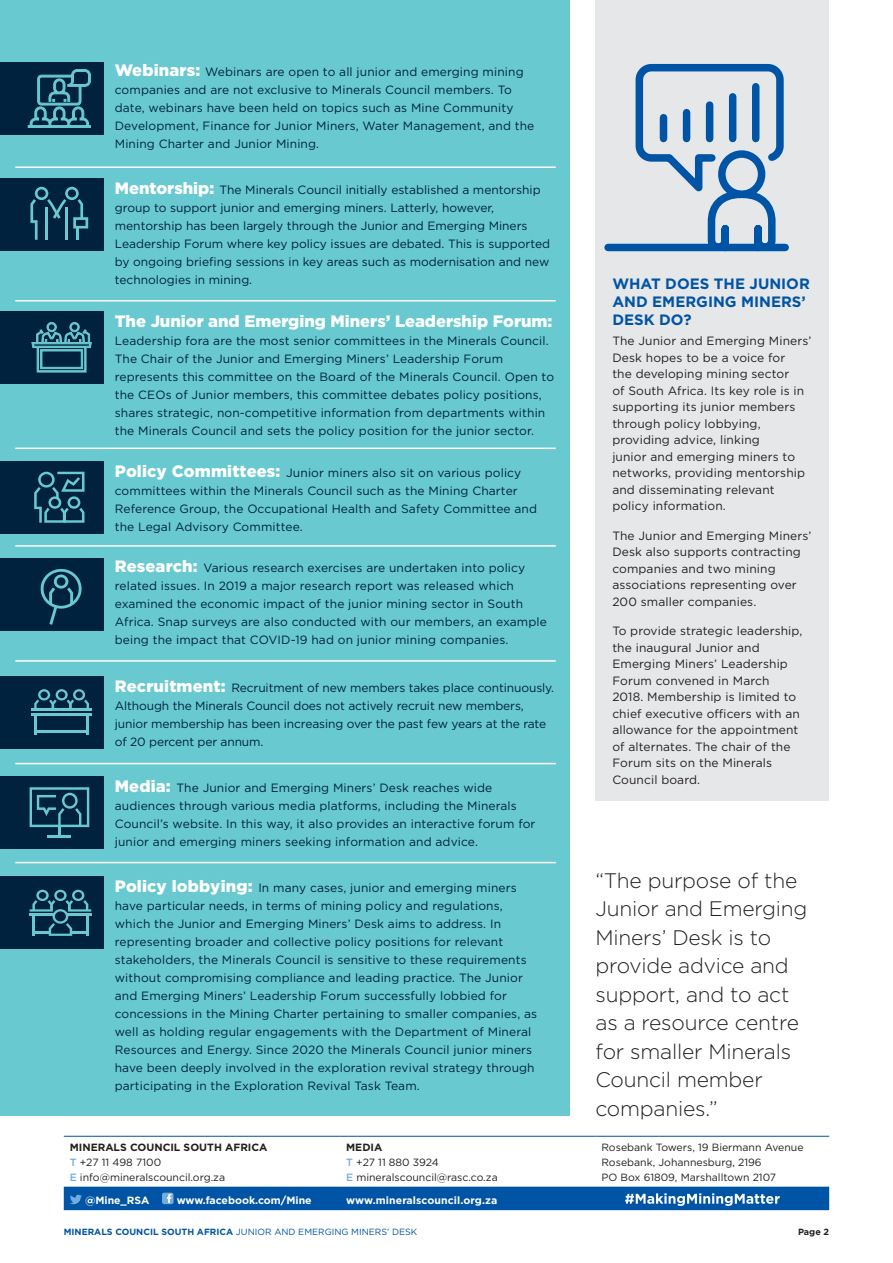
<style>
.page{position:relative;width:893px;height:1263px;background:#fff}
.page>*{position:absolute;margin:0;border:0;box-sizing:border-box;transform-origin:0 0}
.Pull_quotes_2020{font:300 21px/28.5px "Gotham";letter-spacing:-.01em;color:#231f20}
.Body_Copy_2017{font:900 16.5px "Gotham";color:#fff}
.Heading_1_2020{font:700 15px/18px "Gotham";color:#0054a6}
.Body_Copy_2017-2{font:12px/18px "Gotham";letter-spacing:.01em;color:#00223f}
.Body_copy_2020{font:12px/16.5px "Gotham";letter-spacing:.01em;color:#231f20}
.Body_Copy_2017-3{font:12px/18px "Gotham";letter-spacing:-.01em;color:#00223f}
.Body_Copy_2017-4{font:10.5px/15px "Gotham";color:#231f20}
.Body_Copy_2017-5{font:700 10.5px "Gotham";color:#fff}
.Body_Copy_2017-6{font:700 10.5px "Gotham";color:#231f20}
.t1{font:9px "Gotham";color:#0054a6}
.t2{font:700 9px "Gotham";color:#231f20}
.s1{font-weight:900;font-size:16.5px;color:#fff}
.s2{font-weight:500;color:#72adde}
.s3{font-weight:700}
</style>
<div class="page">
<div style="left:595px;top:0;width:234px;height:800px;background:#e6e7e8"></div>
<hr style="left:64px;top:1136px;width:276px;height:1px;background:#0054a6">
<hr style="left:340px;top:1136px;width:255px;height:1px;background:#0054a6">
<hr style="left:595px;top:1136px;width:234px;height:1px;background:#0054a6">
<svg style="left:64px;top:1187px;width:765px;height:23px;background:#0c5caa"></svg>
<div style="left:0;top:0;width:569px;height:1115px;background:#68c9d0"></div>
<hr style="left:15px;top:166px;width:541px;height:2px;background:#fff">
<hr style="left:15px;top:300px;width:541px;height:1px;background:#fff">
<hr style="left:15px;top:448px;width:541px;height:1px;background:#fff">
<hr style="left:15px;top:545px;width:541px;height:2px;background:#fff">
<hr style="left:15px;top:660px;width:541px;height:2px;background:#fff">
<hr style="left:15px;top:763px;width:541px;height:1px;background:#fff">
<hr style="left:15px;top:862px;width:541px;height:1px;background:#fff">
<svg style="left:604px;top:63px;width:185px;height:189px"></svg>
<div style="left:0;top:62px;width:103px;height:73px;background:#00223f"></div>
<div style="left:0;top:179px;width:103px;height:72px;background:#00223f"></div>
<div style="left:0;top:311px;width:103px;height:72px;background:#00223f"></div>
<div style="left:0;top:461px;width:103px;height:72px;background:#00223f"></div>
<div style="left:0;top:558px;width:103px;height:72px;background:#00223f"></div>
<div style="left:0;top:776px;width:103px;height:72px;background:#00223f"></div>
<div style="left:0;top:877px;width:103px;height:72px;background:#00223f"></div>
<div style="left:0;top:676px;width:103px;height:72px;background:#00223f"></div>
<hr style="left:68px;top:914px;width:24px;height:2px;background:#68c9d0">
<svg style="left:30px;top:890px;width:61px;height:46px"></svg>
<svg style="left:30px;top:187px;width:58px;height:53px"></svg>
<svg style="left:34px;top:472px;width:51px;height:51px"></svg>
<svg style="left:31px;top:322px;width:61px;height:51px"></svg>
<svg style="left:30px;top:787px;width:59px;height:49px"></svg>
<hr style="left:48px;top:835px;width:23px;height:2px;background:#68c9d0">
<svg style="left:40px;top:568px;width:42px;height:57px"></svg>
<svg style="left:34px;top:689px;width:55px;height:20px"></svg>
<hr style="left:31px;top:709px;width:61px;height:2px;background:#68c9d0">
<hr style="left:31px;top:713px;width:61px;height:2px;background:#68c9d0">
<hr style="left:35px;top:731px;width:53px;height:2px;background:#68c9d0">
<hr style="left:34px;top:714px;width:3px;height:21px;background:#68c9d0">
<hr style="left:87px;top:714px;width:2px;height:21px;background:#68c9d0">
<svg style="left:28px;top:69px;width:63px;height:59px"></svg>
<p class="Body_Copy_2017-2" style="left:115px;top:62px;width:421px"><span class="s1">Webinars:</span> Webinars are open to all junior and emerging mining companies and are not exclusive to Minerals Council members. To date, webinars have been held on topics such as Mine Community Development, Finance for Junior Miners, Water Management, and the Mining Charter and Junior Mining.</p>
<p class="Body_Copy_2017-2" style="left:115px;top:181px;width:437px"><span class="s1">Mentorship:</span> The Minerals Council initially established a mentorship group to support junior and emerging miners. Latterly, however, mentorship has been largely through the Junior and Emerging Miners Leadership Forum where key policy issues are debated. This is supported by ongoing briefing sessions in key areas such as modernisation and new technologies in mining.</p>
<p class="Body_Copy_2017" style="left:115px;top:309px;width:439px">The Junior and Emerging Miners’ Leadership Forum:</p>
<p class="Body_Copy_2017-2" style="left:115px;top:331px;width:441px">Leadership fora are the most senior committees in the Minerals Council.<br>The Chair of the Junior and Emerging Miners’ Leadership Forum represents this committee on the Board of the Minerals Council. Open to the CEOs of Junior members, this committee debates policy positions, shares strategic, non-competitive information from departments within the Minerals Council and sets the policy position for the junior sector.</p>
<p class="Body_Copy_2017-2" style="left:115px;top:463px;width:424px"><span class="s1">Policy Committees:</span> Junior miners also sit on various policy committees within the Minerals Council such as the Mining Charter Reference Group, the Occupational Health and Safety Committee and the Legal Advisory Committee.</p>
<p class="Body_Copy_2017-2" style="left:115px;top:559px;width:434px"><span class="s1">Research:</span> Various research exercises are undertaken into policy related issues. In 2019 a major research report was released which examined the economic impact of the junior mining sector in South Africa. Snap surveys are also conducted with our members, an example being the impact that COVID-19 had on junior mining companies.</p>
<p class="Body_Copy_2017-3" style="left:115px;top:678px;width:441px"><span class="s1">Recruitment:</span> Recruitment of new members takes place continuously.<br>Although the Minerals Council does not actively recruit new members, junior membership has been increasing over the past few years at the rate of 20 percent per annum.</p>
<p class="Body_Copy_2017-2" style="left:115px;top:778px;width:422px"><span class="s1">Media:</span> The Junior and Emerging Miners’ Desk reaches wide audiences through various media platforms, including the Minerals Council’s website. In this way, it also provides an interactive forum for junior and emerging miners seeking information and advice.</p>
<p class="Body_Copy_2017-2" style="left:115px;top:879px;width:424px"><span class="s1">Policy lobbying:</span> In many cases, junior and emerging miners have particular needs, in terms of mining policy and regulations, which the Junior and Emerging Miners’ Desk aims to address. In representing broader and collective policy positions for relevant stakeholders, the Minerals Council is sensitive to these requirements without compromising compliance and leading practice. The Junior and Emerging Miners’ Leadership Forum successfully lobbied for concessions in the Mining Charter pertaining to smaller companies, as well as holding regular engagements with the Department of Mineral Resources and Energy. Since 2020 the Minerals Council junior miners have been deeply involved in the exploration revival strategy through participating in the Exploration Revival Task Team.</p>
<p class="Body_Copy_2017-6" style="left:70px;top:1140px;width:199px">MINERALS COUNCIL SOUTH AFRICA</p>
<p class="Body_Copy_2017-4" style="left:70px;top:1154px;width:157px"><span class="s2">T</span> +27 11 498 7100<br><span class="s2">E</span> info@mineralscouncil.org.za</p>
<p class="Body_Copy_2017-6" style="left:346px;top:1140px;width:38px">MEDIA</p>
<p class="Body_Copy_2017-4" style="left:346px;top:1154px;width:153px"><span class="s2">T</span> +27 11 880 3924<br><span class="s2">E</span> mineralscouncil@rasc.co.za</p>
<p class="Body_Copy_2017-5" style="left:85px;top:1193px;width:66px">@Mine_RSA</p>
<p class="Body_Copy_2017-5" style="left:177px;top:1193px;width:137px">www.facebook.com/Mine</p>
<p class="Body_Copy_2017-5" style="left:346px;top:1193px;width:153px">www.mineralscouncil.org.za</p>
<p class="Heading_1_2020" style="left:612px;top:274px;width:199px">WHAT DOES THE JUNIOR<br>AND EMERGING MINERS’<br>DESK DO?</p>
<p class="Body_copy_2020" style="left:612px;top:333px;width:201px">The Junior and Emerging Miners’<br>Desk hopes to be a voice for<br>the developing mining sector<br>of South Africa. Its key role is in supporting its junior members through policy lobbying, providing advice, linking<br>junior and emerging miners to networks, providing mentorship and disseminating relevant policy information.</p>
<p class="Body_copy_2020" style="left:612px;top:527px;width:201px">The Junior and Emerging Miners’<br>Desk also supports contracting companies and two mining associations representing over<br>200 smaller companies.</p>
<p class="Body_copy_2020" style="left:612px;top:622px;width:192px">To provide strategic leadership, the inaugural Junior and<br>Emerging Miners’ Leadership<br>Forum convened in March<br>2018. Membership is limited to chief executive officers with an allowance for the appointment of alternates. The chair of the<br>Forum sits on the Minerals<br>Council board.</p>
<p class="Pull_quotes_2020" style="left:595px;top:865px;width:213px">“The purpose of the<br>Junior and Emerging<br>Miners’ Desk is to provide advice and support, and to act as a resource centre for smaller Minerals<br>Council member companies.”</p>
<p class="Body_Copy_2017-4" style="left:601px;top:1139px;width:204px">Rosebank Towers, 19 Biermann Avenue<br>Rosebank, Johannesburg, 2196</p>
<p class="Body_Copy_2017-4" style="left:601px;top:1169px;width:176px">PO Box 61809, Marshalltown 2107</p>
<p class="t1" style="left:64px;top:1226px;width:355px"><span class="s3">MINERALS COUNCIL SOUTH AFRICA</span> JUNIOR AND EMERGING MINERS’ DESK</p>
<p class="t2" style="left:798px;top:1225px;width:33px">Page 2</p>
</div>
